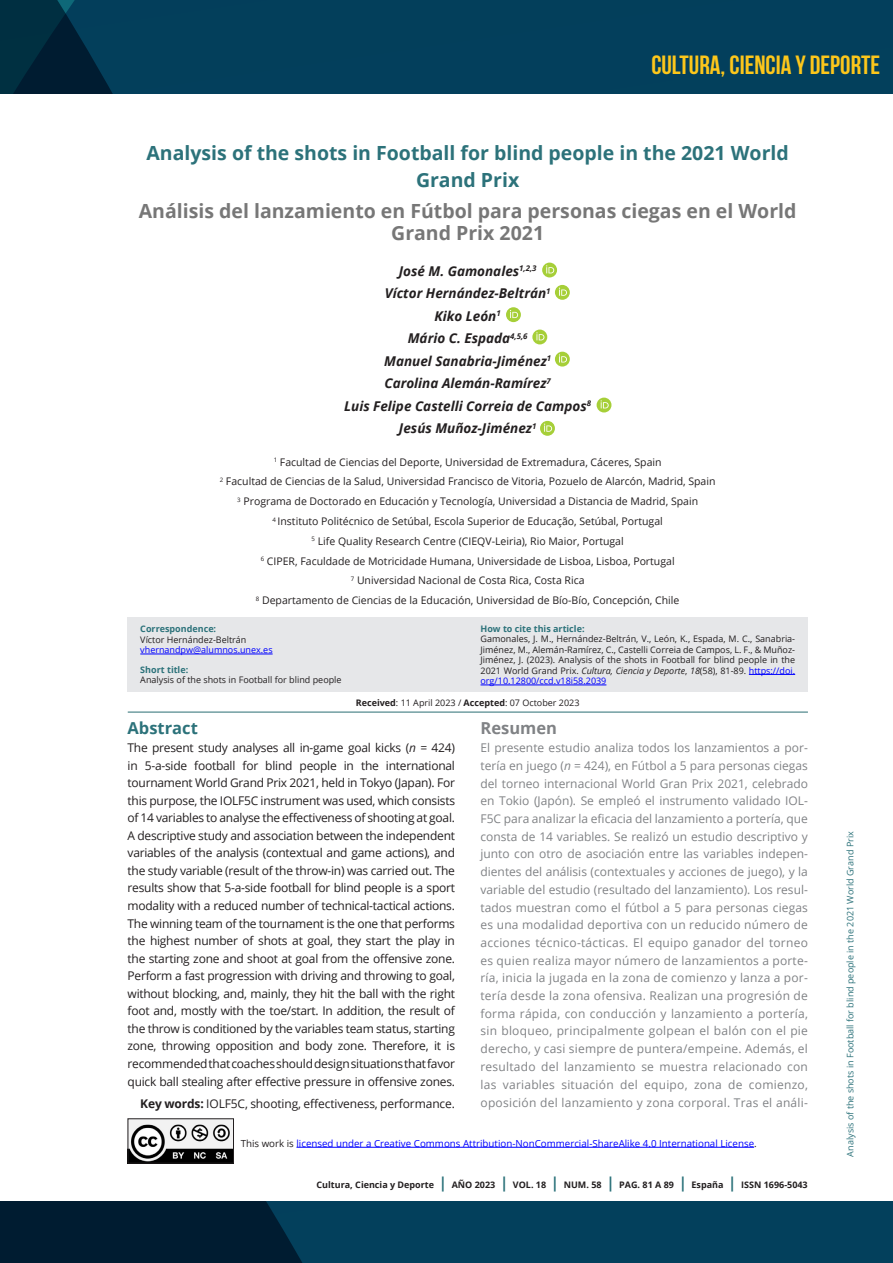
<style>
.page{position:relative;width:893px;height:1263px;background:#fff}
.page>*{position:absolute;margin:0;border:0;box-sizing:border-box;transform-origin:0 0}
.t1{font:700 26.25px "Bebas Neue";color:#fdc71b}
.TITULO_ARTICULO_gris{font:700 19.5px/22.5px "Open Sans";color:#777;text-align:center}
.TITULO_ARTICULO_verd{font:700 19.5px/27px "Open Sans";color:#2c727a;text-align:center}
.subtitulo_H3{font:700 16.5px "Open Sans";color:#2c727a}
.subtitulo_H3-2{font:700 16.5px "Open Sans";color:#808285}
.autores{font:italic 700 13.5px "Open Sans";color:#231f20}
.Cuerpo_de_texto_P{font:12px/17.5px "Open Sans";letter-spacing:-.02em;color:#231f20;text-align:justify}
.Cuerpo_de_texto_P-2{font:12px/17.7px "Open Sans";letter-spacing:.02em;color:#808285;text-align:justify}
.Filiacion{font:10.5px "Open Sans";color:#231f20}
.Filiacion-2{font:9.75px "Open Sans";color:#00f}
.portada_regular{font:9px/10.5px "Open Sans";color:#231f20;text-align:justify}
.maestras{font:700 9px "Open Sans";color:#231f20}
.maestras-2{font:9px "Open Sans";color:#2c727a}
.Portada_bold{font:700 9px "Open Sans";color:#2c727a}
.portada_regular-2{font:9px "Open Sans";color:#00f}
.s1{font-weight:700}
.s2{font-style:italic}
.s3{color:#00f}
.s4{color:#231f20}
.s5{font-size:15px;color:#2c727a}
</style>
<div class="page">
<svg style="left:0;top:1201px;width:893px;height:62px;background:#02344e"></svg>
<div style="left:128px;top:618px;width:680px;height:74px;background:#e6e7e9"></div>
<hr style="left:140px;top:654px;width:133px;height:1px;background:#00f">
<hr style="left:749px;top:674px;width:46px;height:1px;background:#00f">
<hr style="left:480px;top:685px;width:126px;height:1px;background:#00f">
<hr style="left:128px;top:712px;width:680px;height:1px;background:#2a6e73">
<hr style="left:296px;top:1147px;width:458px;height:1px;background:#00f">
<svg style="left:0;top:0;width:893px;height:94px;background:#023c58"></svg>
<div style="left:542px;top:263px;width:15px;height:14px;background:#a6cf38;border-radius:50%"></div>
<svg style="left:546px;top:265px;width:8px;height:8px"></svg>
<div style="left:555px;top:285px;width:15px;height:15px;background:#a6cf38;border-radius:50%"></div>
<svg style="left:559px;top:288px;width:8px;height:8px"></svg>
<svg style="left:506px;top:307px;width:15px;height:15px"></svg>
<svg style="left:510px;top:310px;width:8px;height:8px"></svg>
<svg style="left:532px;top:330px;width:15px;height:14px"></svg>
<svg style="left:536px;top:332px;width:8px;height:8px"></svg>
<svg style="left:555px;top:352px;width:15px;height:15px"></svg>
<svg style="left:559px;top:354px;width:8px;height:8px"></svg>
<svg style="left:597px;top:398px;width:14px;height:14px"></svg>
<svg style="left:601px;top:400px;width:8px;height:8px"></svg>
<svg style="left:540px;top:421px;width:15px;height:15px"></svg>
<svg style="left:544px;top:424px;width:8px;height:8px"></svg>
<img style="left:130px;top:1120px;width:102px;height:41px">
<div style="left:128px;top:1118px;width:106px;height:45px;border:1px solid #231f20"></div>
<p class="t1" style="left:651px;top:50px;width:230px">CULTURA, CIENCIA Y DEPORTE</p>
<p class="TITULO_ARTICULO_verd" style="left:146px;top:139px;width:644px">Analysis of the shots in Football for blind people in the 2021 World<br>Grand Prix</p>
<p class="TITULO_ARTICULO_gris" style="left:139px;top:199px;width:659px">Análisis del lanzamiento en Fútbol para personas ciegas en el World<br>Grand Prix 2021</p>
<p class="autores" style="left:399px;top:261px;width:139px">José M. Gamonales<sup>1,2,3</sup></p>
<p class="autores" style="left:385px;top:284px;width:167px">Víctor Hernández-Beltrán<sup>1</sup></p>
<p class="autores" style="left:435px;top:306px;width:68px">Kiko León<sup>1</sup></p>
<p class="autores" style="left:408px;top:329px;width:121px">Mário C. Espada<sup>4,5,6</sup></p>
<p class="autores" style="left:384px;top:351px;width:169px">Manuel Sanabria-Jiménez<sup>1</sup></p>
<p class="autores" style="left:384px;top:374px;width:168px">Carolina Alemán-Ramírez<sup>7</sup></p>
<p class="autores" style="left:344px;top:396px;width:248px">Luis Felipe Castelli Correia de Campos<sup>8</sup></p>
<p class="autores" style="left:399px;top:419px;width:139px">Jesús Muñoz-Jiménez<sup>1</sup></p>
<p class="Filiacion" style="left:274px;top:455px;width:389px"><sup>1</sup> Facultad de Ciencias del Deporte, Universidad de Extremadura, Cáceres, Spain</p>
<p class="Filiacion" style="left:220px;top:474px;width:497px"><sup>2</sup> Facultad de Ciencias de la Salud, Universidad Francisco de Vitoria, Pozuelo de Alarcón, Madrid, Spain</p>
<p class="Filiacion" style="left:237px;top:494px;width:462px"><sup>3</sup> Programa de Doctorado en Educación y Tecnología, Universidad a Distancia de Madrid, Spain</p>
<p class="Filiacion" style="left:272px;top:514px;width:392px"><sup>4</sup> Instituto Politécnico de Setúbal, Escola Superior de Educação, Setúbal, Portugal</p>
<p class="Filiacion" style="left:312px;top:534px;width:314px"><sup>5</sup> Life Quality Research Centre (CIEQV-Leiria), Rio Maior, Portugal</p>
<p class="Filiacion" style="left:261px;top:554px;width:415px"><sup>6</sup> CIPER, Faculdade de Motricidade Humana, Universidade de Lisboa, Lisboa, Portugal</p>
<p class="Filiacion" style="left:351px;top:573px;width:235px"><sup>7</sup> Universidad Nacional de Costa Rica, Costa Rica</p>
<p class="Filiacion" style="left:256px;top:593px;width:425px"><sup>8</sup> Departamento de Ciencias de la Educación, Universidad de Bío-Bío, Concepción, Chile</p>
<p class="Portada_bold" style="left:140px;top:623px;width:77px">Correspondence:</p>
<p class="portada_regular" style="left:140px;top:634px;width:108px">Víctor Hernández-Beltrán</p>
<p class="portada_regular-2" style="left:140px;top:644px;width:134px">vhernandpw@alumnos.unex.es</p>
<p class="Portada_bold" style="left:140px;top:663px;width:49px">Short title:</p>
<p class="portada_regular" style="left:140px;top:674px;width:203px">Analysis of the shots in Football for blind people</p>
<p class="portada_regular" style="left:356px;top:697px;width:225px"><span class="s1">Received</span>: 11 April 2023 / <span class="s1">Accepted</span>: 07 October 2023</p>
<p class="Portada_bold" style="left:480px;top:622px;width:106px">How to cite this article:</p>
<p class="portada_regular" style="left:480px;top:633px;width:316px">Gamonales, J. M., Hernández-Beltrán, V., León, K., Espada, M. C., Sanabria-Jiménez, M., Alemán-Ramírez, C., Castelli Correia de Campos, L. F., &amp; Muñoz-Jiménez, J. (2023). Analysis of the shots in Football for blind people in the 2021 World Grand Prix. <span class="s2">Cultura, Ciencia y Deporte</span>, <span class="s2">18</span>(58), 81-89. <span class="s3">https://doi. org/10.12800/ccd.v18i58.2039</span></p>
<p class="subtitulo_H3" style="left:128px;top:717px;width:72px">Abstract</p>
<p class="Cuerpo_de_texto_P" style="left:128px;top:739px;width:329px">The present study analyses all in-game goal kicks (<span class="s2">n</span> = 424) in 5-a-side football for blind people in the international tournament World Grand Prix 2021, held in Tokyo (Japan). For this purpose, the IOLF5C instrument was used, which consists of 14 variables to analyse the effectiveness of shooting at goal.<br>A descriptive study and association between the independent variables of the analysis (contextual and game actions), and the study variable (result of the throw-in) was carried out. The results show that 5-a-side football for blind people is a sport modality with a reduced number of technical-tactical actions.<br>The winning team of the tournament is the one that performs the highest number of shots at goal, they start the play in the starting zone and shoot at goal from the offensive zone.<br>Perform a fast progression with driving and throwing to goal, without blocking, and, mainly, they hit the ball with the right foot and, mostly with the toe/start. In addition, the result of the throw is conditioned by the variables team status, starting zone, throwing opposition and body zone. Therefore, it is recommended that coaches should design situations that favor quick ball stealing after effective pressure in offensive zones.</p>
<p class="Cuerpo_de_texto_P" style="left:140px;top:1094px;width:316px"><span class="s1">Key words:</span> IOLF5C, shooting, effectiveness, performance.</p>
<p class="subtitulo_H3-2" style="left:480px;top:717px;width:78px">Resumen</p>
<p class="Cuerpo_de_texto_P-2" style="left:480px;top:739px;width:329px">El presente estudio analiza todos los lanzamientos a por&shy;tería en juego (<span class="s2">n</span> = 424), en Fútbol a 5 para personas ciegas del torneo internacional World Gran Prix 2021, celebrado en Tokio (Japón). Se empleó el instrumento validado IOL-F5C para analizar la eficacia del lanzamiento a portería, que consta de 14 variables. Se realizó un estudio descriptivo y junto con otro de asociación entre las variables indepen&shy;dientes del análisis (contextuales y acciones de juego), y la variable del estudio (resultado del lanzamiento). Los resul&shy;tados muestran como el fútbol a 5 para personas ciegas es una modalidad deportiva con un reducido número de acciones técnico-tácticas. El equipo ganador del torneo es quien realiza mayor número de lanzamientos a porte&shy;ría, inicia la jugada en la zona de comienzo y lanza a por&shy;tería desde la zona ofensiva. Realizan una progresión de forma rápida, con conducción y lanzamiento a portería, sin bloqueo, principalmente golpean el balón con el pie derecho, y casi siempre de puntera/empeine. Además, el resultado del lanzamiento se muestra relacionado con las variables situación del equipo, zona de comienzo, oposición del lanzamiento y zona corporal. Tras el análi-</p>
<p class="Filiacion-2" style="left:241px;top:1136px;width:517px"><span class="s4">This work is</span> licensed under a Creative Commons Attribution-NonCommercial-ShareAlike 4.0 International License<span class="s4">.</span></p>
<p class="maestras" style="left:317px;top:1179px;width:493px">Cultura, Ciencia y Deporte <span class="s5">|</span> AÑO 2023 <span class="s5">|</span> VOL. 18 <span class="s5">|</span> NUM. 58 <span class="s5">|</span> PAG. 81 A 89 <span class="s5">|</span> España <span class="s5">|</span> ISSN 1696-5043</p>
<p class="maestras-2" style="left:844px;top:1156px;width:327px;rotate:-90deg">Analysis of the shots in Football for blind people in the 2021 World Grand Prix</p>
</div>
